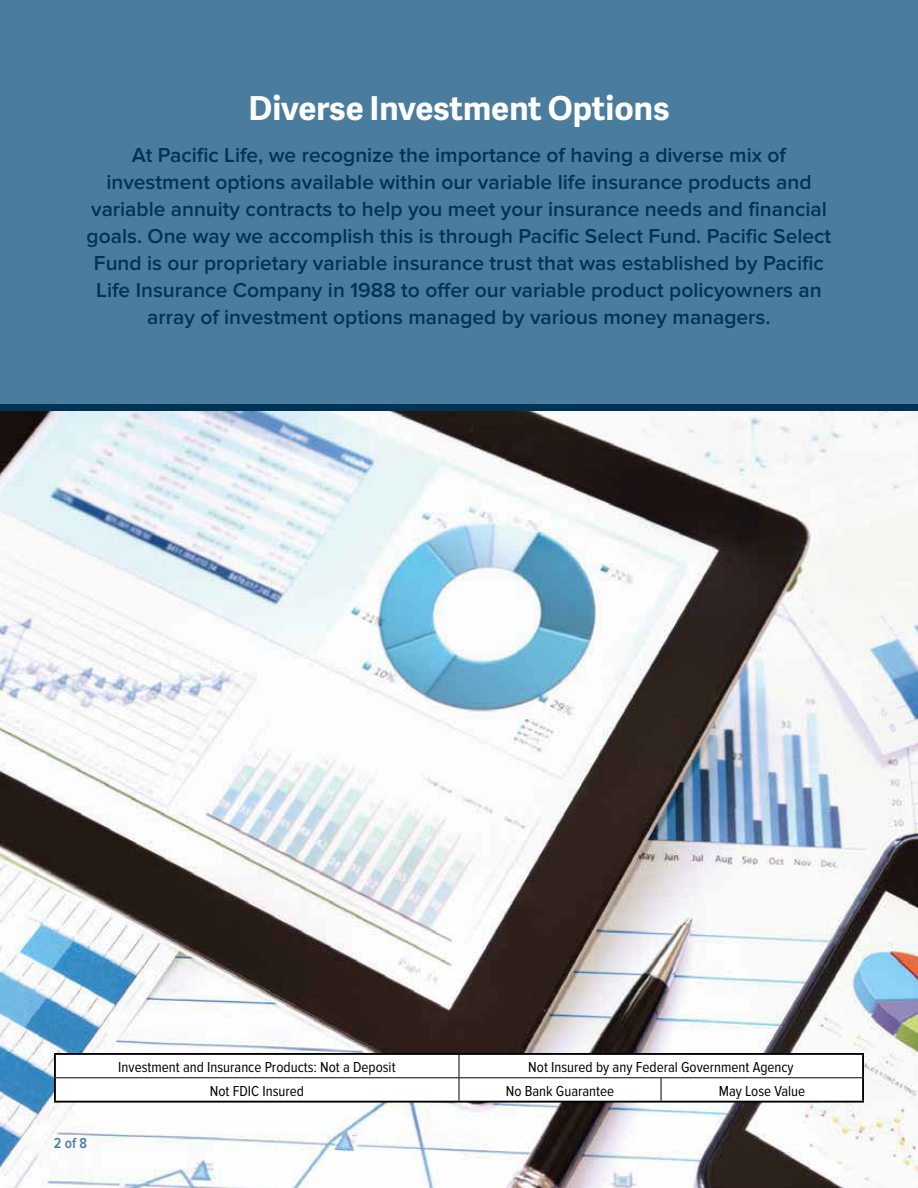
<style>
.page{position:relative;width:918px;height:1188px;background:#fff}
.page>*{position:absolute;margin:0;border:0;box-sizing:border-box;transform-origin:0 0}
.t1{font:700 33px "Adelle Sans";color:#fff}
.t2{font:600 21px/27px "Proxima Nova";color:#003456;text-align:center}
.t3{font:15px "Proxima Nova Cond";color:#000}
.t4{font:600 15px "Proxima Nova Cond";color:#4a7c9e}
</style>
<div class="page">
<img style="left:0;top:411px;width:918px;height:777px">
<div style="left:0;top:0;width:918px;height:404px;background:#4a7c9e"></div>
<div style="left:0;top:404px;width:918px;height:7px;background:#003456"></div>
<svg style="left:56px;top:1055px;width:806px;height:46px"></svg>
<hr style="left:862px;top:1055px;width:2px;height:23px;background:#000">
<hr style="left:54px;top:1053px;width:405px;height:2px;background:#000">
<hr style="left:54px;top:1055px;width:2px;height:23px;background:#000">
<hr style="left:459px;top:1053px;width:202px;height:2px;background:#000">
<hr style="left:661px;top:1053px;width:203px;height:2px;background:#000">
<hr style="left:54px;top:1078px;width:2px;height:23px;background:#000">
<hr style="left:862px;top:1078px;width:2px;height:23px;background:#000">
<hr style="left:54px;top:1101px;width:405px;height:2px;background:#000">
<hr style="left:459px;top:1101px;width:202px;height:2px;background:#000">
<hr style="left:661px;top:1101px;width:203px;height:2px;background:#000">
<h1 class="t1" style="left:248px;top:84px;width:423px">Diverse Investment Options</h1>
<p class="t2" style="left:87px;top:142px;width:746px">At Pacific Life, we recognize the importance of having a diverse mix of investment options available within our variable life insurance products and variable annuity contracts to help you meet your insurance needs and financial goals. One way we accomplish this is through Pacific Select Fund. Pacific Select Fund is our proprietary variable insurance trust that was established by Pacific Life Insurance Company in 1988 to offer our variable product policyowners an array of investment options managed by various money managers.</p>
<p class="t4" style="left:54px;top:1134px;width:34px">2 of 8</p>
<p class="t3" style="left:118px;top:1058px;width:279px">Investment and Insurance Products: Not a Deposit</p>
<p class="t3" style="left:528px;top:1058px;width:267px">Not Insured by any Federal Government Agency</p>
<p class="t3" style="left:210px;top:1082px;width:96px">Not FDIC Insured</p>
<p class="t3" style="left:506px;top:1082px;width:110px">No Bank Guarantee</p>
<p class="t3" style="left:719px;top:1082px;width:88px">May Lose Value</p>
</div>
